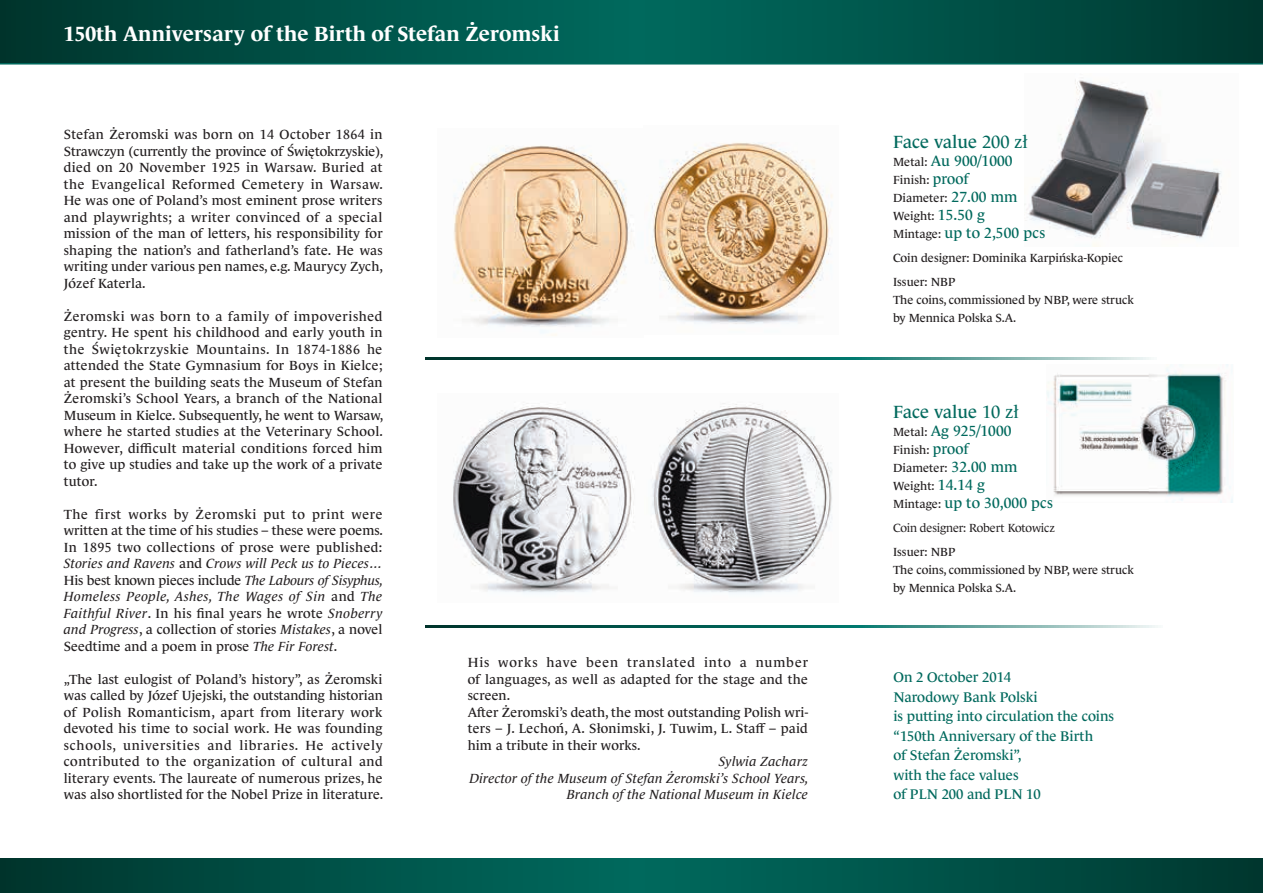
<style>
.page{position:relative;width:1263px;height:893px;background:#fff}
.page>*{position:absolute;margin:0;border:0;box-sizing:border-box;transform-origin:0 0}
.t1{font:700 21px "Le Monde Journal Pro";letter-spacing:.01em;color:#fff}
.t2{font:18px "Le Monde Journal Pro";letter-spacing:.005em;color:#00695d}
.t3{font:15px "Le Monde Journal Pro";letter-spacing:.01em;color:#00695d}
.t4{font:14.25px/19.5px "Le Monde Journal Pro";color:#00695d}
.t5{font:13.5px/16.5px "Le Monde Journal Pro";letter-spacing:.01em;color:#231f20;text-align:justify}
.t6{font:italic 13.5px/16.5px "Le Monde Journal Pro";letter-spacing:.01em;color:#231f20;text-align:right}
.t7{font:12px/18px "Le Monde Journal Pro";color:#231f20}
.t8{font:12px "Le Monde Journal Pro";letter-spacing:-.01em;color:#231f20}
.s1{font-style:italic}
.s2{font-style:inherit}
.s3{font-size:12px;color:#231f20}
.s4{font-size:15px;color:#00695d}
</style>
<div class="page">
<svg style="left:0;top:859px;width:1263px;height:34px;background:#005046"></svg>
<svg style="left:0;top:0;width:1263px;height:65px;background:#015248"></svg>
<img style="left:1047px;top:364px;width:186px;height:138px">
<svg style="left:425px;top:357px;width:726px;height:3px;background:#327a72"></svg>
<svg style="left:425px;top:625px;width:733px;height:3px;background:#337b72"></svg>
<img style="left:651px;top:142px;width:182px;height:182px">
<img style="left:453px;top:402px;width:379px;height:191px">
<img style="left:453px;top:145px;width:182px;height:191px">
<img style="left:1025px;top:79px;width:197px;height:168px">
<h1 class="t1" style="left:64px;top:17px;width:497px">150th Anniversary of the Birth of Stefan Żeromski</h1>
<p class="t5" style="left:64px;top:125px;width:321px">Stefan Żeromski was born on 14 October 1864 in Strawczyn (currently the province of Świętokrzyskie), died on 20 November 1925 in Warsaw. Buried at the Evangelical Reformed Cemetery in Warsaw.<br>He was one of Poland’s most eminent prose writers and playwrights; a writer convinced of a special mission of the man of letters, his responsibility for shaping the nation’s and fatherland’s fate. He was writing under various pen names, e.g. Maurycy Zych, Józef Katerla.</p>
<p class="t5" style="left:64px;top:307px;width:321px">Żeromski was born to a family of impoverished gentry. He spent his childhood and early youth in the Świętokrzyskie Mountains. In 1874-1886 he attended the State Gymnasium for Boys in Kielce; at present the building seats the Museum of Stefan Żeromski’s School Years, a branch of the National Museum in Kielce. Subsequently, he went to Warsaw, where he started studies at the Veterinary School.<br>However, difficult material conditions forced him to give up studies and take up the work of a private tutor.</p>
<p class="t5" style="left:64px;top:505px;width:321px">The first works by Żeromski put to print were written at the time of his studies – these were poems.<br>In 1895 two collections of prose were published:<br><span class="s1">Stories and Ravens</span> and <span class="s1">Crows will Peck us to Pieces… </span>His best known pieces include <span class="s1">The Labours of Sisyphus, Homeless People, Ashes, The Wages of Sin</span> and <span class="s1">The Faithful River</span>. In his final years he wrote <span class="s1">Snoberry and Progress</span>, a collection of stories <span class="s1">Mistakes</span>, a novel Seedtime and a poem in prose <span class="s1">The Fir Forest</span>.</p>
<p class="t5" style="left:64px;top:669px;width:321px">„The last eulogist of Poland’s history”, as Żeromski was called by Józef Ujejski, the outstanding historian of Polish Romanticism, apart from literary work devoted his time to social work. He was founding schools, universities and libraries. He actively contributed to the organization of cultural and literary events. The laureate of numerous prizes, he was also shortlisted for the Nobel Prize in literature.</p>
<p class="t5" style="left:468px;top:653px;width:342px;text-align:left">His works have been translated into a number of languages, as well as adapted for the stage and the screen.<br>After Żeromski’s death, the most outstanding Polish wri&shy;ters – J. Lechoń, A. Słonimski, J. Tuwim, L. Staff – paid him a tribute in their works.</p>
<p class="t6" style="left:469px;top:752px;width:341px">Sylwia Zacharz<br>Director of the Museum of Stefan Żeromski’s School Years,<br>Branch of the National Museum in Kielce</p>
<h2 class="t2" style="left:893px;top:128px;width:136px">Face value <span class="s2">200 zł</span></h2>
<p class="t3" style="left:893px;top:150px;width:121px"><span class="s3">Metal:</span> Au 900/1000</p>
<p class="t7" style="left:893px;top:170px;width:126px">Finish: <span class="s4">proof<br></span>Diameter: <span class="s4">27.00 mm<br></span>Weight: <span class="s4">15.50 g</span></p>
<p class="t3" style="left:893px;top:222px;width:154px"><span class="s3">Mintage:</span> up to 2,500 pcs</p>
<p class="t7" style="left:893px;top:245px;width:232px;line-height:24px">Coin designer: Dominika Karpińska-Kopiec<br>Issuer: NBP</p>
<p class="t7" style="left:893px;top:290px;width:243px">The coins, commissioned by NBP, were struck by Mennica Polska S.A.</p>
<h2 class="t2" style="left:893px;top:398px;width:127px">Face value <span class="s2">10 zł</span></h2>
<p class="t3" style="left:893px;top:420px;width:120px"><span class="s3">Metal:</span> Ag 925/1000</p>
<p class="t7" style="left:893px;top:440px;width:126px">Finish: <span class="s4">proof<br></span>Diameter: <span class="s4">32.00 mm<br></span>Weight: <span class="s4">14.14 g</span></p>
<p class="t3" style="left:893px;top:492px;width:162px"><span class="s3">Mintage:</span> up to 30,000 pcs</p>
<p class="t8" style="left:893px;top:519px;width:164px">Coin designer: Robert Kotowicz</p>
<p class="t7" style="left:893px;top:542px;width:243px">Issuer: NBP<br>The coins, commissioned by NBP, were struck by Mennica Polska S.A.</p>
<p class="t4" style="left:893px;top:666px;width:222px">On 2 October 2014<br>Narodowy Bank Polski<br>is putting into circulation the coins “150th Anniversary of the Birth<br>of Stefan Żeromski”,<br>with the face values<br>of PLN 200 and PLN 10</p>
</div>
